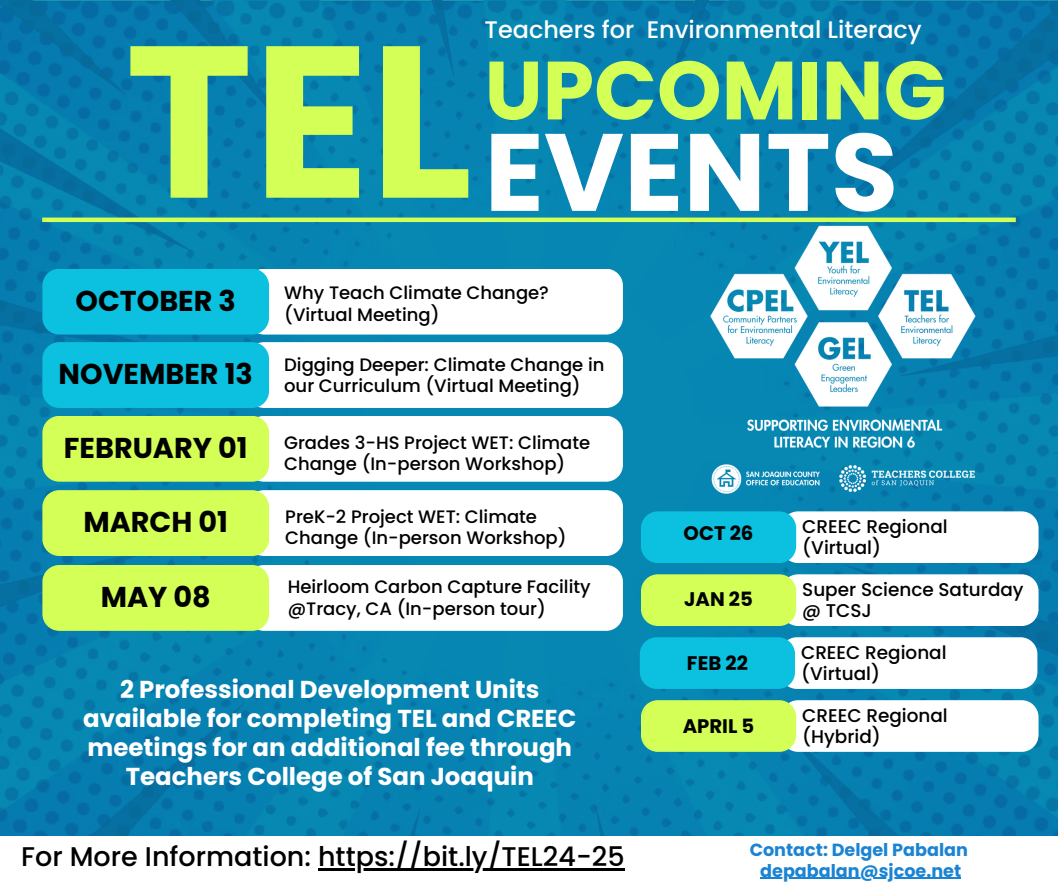
<style>
.page{position:relative;width:1058px;height:887px;background:#fff}
.page>*{position:absolute;margin:0;border:0;box-sizing:border-box;transform-origin:0 0}
.t1{font:700 215.7px "Poppins";color:#d3ff57}
.t2{font:700 109.65px "Poppins";color:#fff}
.t3{font:700 82.35px "Poppins";color:#d3ff57}
.t4{font:700 28.65px "Poppins";color:#000}
.t5{font:500 27px "Poppins";color:#000}
.t6{font:700 24.45px/29.2px "Poppins";color:#fff;text-align:center}
.t7{font:500 23.85px "Poppins";color:#fff}
.t8{font:700 19.65px "Poppins";color:#000}
.t9{font:500 18.45px/21.3px "Poppins";color:#000}
.t10{font:500 18px/21.5px "Poppins";color:#000}
.t11{font:700 17.55px "Poppins";color:#1b84d2}
</style>
<div class="page">
<img style="left:0;top:0;width:1058px;height:835px">
<div style="left:42px;top:217px;width:973px;height:5px;background:#d3ff57"></div>
<div style="left:247px;top:269px;width:376px;height:65px;background:#fff;border-radius:17px"></div>
<div style="left:42px;top:269px;width:227px;height:65px;background:#0cc0df;border-radius:17px"></div>
<div style="left:247px;top:416px;width:376px;height:65px;background:#fff;border-radius:17px"></div>
<div style="left:42px;top:416px;width:227px;height:65px;background:#d3ff57;border-radius:17px"></div>
<svg style="left:42px;top:490px;width:581px;height:66px"></svg>
<div style="left:247px;top:565px;width:376px;height:66px;background:#fff;border-radius:17px"></div>
<div style="left:42px;top:565px;width:227px;height:66px;background:#d3ff57;border-radius:17px"></div>
<img style="left:704px;top:222px;width:280px;height:278px">
<div style="left:247px;top:342px;width:376px;height:66px;background:#fff;border-radius:17px"></div>
<div style="left:42px;top:342px;width:227px;height:66px;background:#0cc0df;border-radius:17px"></div>
<div style="left:780px;top:637px;width:257px;height:52px;background:#fff;border-radius:17px"></div>
<div style="left:640px;top:637px;width:155px;height:52px;background:#0cc0df;border-radius:17px"></div>
<hr style="left:318px;top:868px;width:306px;height:2px;background:#000">
<hr style="left:760px;top:877px;width:201px;height:1px;background:#1b84d2">
<div style="left:781px;top:511px;width:257px;height:52px;background:#fff;border-radius:17px"></div>
<div style="left:641px;top:511px;width:155px;height:52px;background:#0cc0df;border-radius:17px"></div>
<div style="left:781px;top:574px;width:257px;height:52px;background:#fff;border-radius:17px"></div>
<div style="left:641px;top:574px;width:155px;height:52px;background:#d3ff57;border-radius:17px"></div>
<div style="left:781px;top:700px;width:257px;height:51px;background:#fff;border-radius:17px"></div>
<div style="left:641px;top:700px;width:155px;height:51px;background:#d3ff57;border-radius:17px"></div>
<h2 class="t1" style="left:125px;top:-29px;width:349px">TEL</h2>
<p class="t7" style="left:484px;top:13px;width:439px">Teachers for Environmental Literacy</p>
<h1 class="t3" style="left:484px;top:33px;width:463px">UPCOMING</h1>
<h3 class="t2" style="left:484px;top:96px;width:415px">EVENTS</h3>
<p class="t4" style="left:75px;top:281px;width:162px">OCTOBER 3</p>
<h4 class="t10" style="left:284px;top:282px;width:266px">Why Teach Climate Change?</h4>
<p class="t10" style="left:284px;top:304px;width:157px">(Virtual Meeting)</p>
<p class="t4" style="left:59px;top:354px;width:196px">NOVEMBER 13</p>
<p class="t10" style="left:284px;top:353px;width:322px">Digging Deeper: Climate Change in our Curriculum (Virtual Meeting)</p>
<h4 class="t4" style="left:64px;top:428px;width:185px">FEBRUARY 01</h4>
<p class="t4" style="left:83px;top:502px;width:146px">MARCH 01</p>
<h4 class="t4" style="left:101px;top:577px;width:111px">MAY 08</h4>
<h6 class="t10" style="left:284px;top:431px;width:308px">Grades 3-HS Project WET: Climate<br>Change (In-person Workshop)</h6>
<p class="t10" style="left:285px;top:506px;width:283px">PreK-2 Project WET: Climate<br>Change (In-person Workshop)</p>
<h5 class="t10" style="left:288px;top:576px;width:304px">Heirloom Carbon Capture Facility @Tracy, CA (In-person tour)</h5>
<h3 class="t6" style="left:83px;top:674px;width:494px">2 Professional Development Units available for completing TEL and CREEC meetings for an additional fee through Teachers College of San Joaquin</h3>
<p class="t5" style="left:21px;top:837px;width:605px">For More Information: https://bit.ly/TEL24-25</p>
<p class="t8" style="left:683px;top:519px;width:71px">OCT 26</p>
<p class="t9" style="left:802px;top:516px;width:147px">CREEC Regional (Virtual)</p>
<p class="t9" style="left:802px;top:578px;width:223px">Super Science Saturday @ TCSJ</p>
<p class="t8" style="left:684px;top:585px;width:70px">JAN 25</p>
<h4 class="t8" style="left:687px;top:649px;width:62px">FEB 22</h4>
<p class="t9" style="left:801px;top:641px;width:147px">CREEC Regional (Virtual)</p>
<p class="t8" style="left:682px;top:712px;width:73px">APRIL 5</p>
<p class="t9" style="left:802px;top:704px;width:147px">CREEC Regional (Hybrid)</p>
<p class="t11" style="left:749px;top:837px;width:220px">Contact: Delgel Pabalan</p>
<p class="t11" style="left:760px;top:858px;width:202px">depabalan@sjcoe.net</p>
</div>
